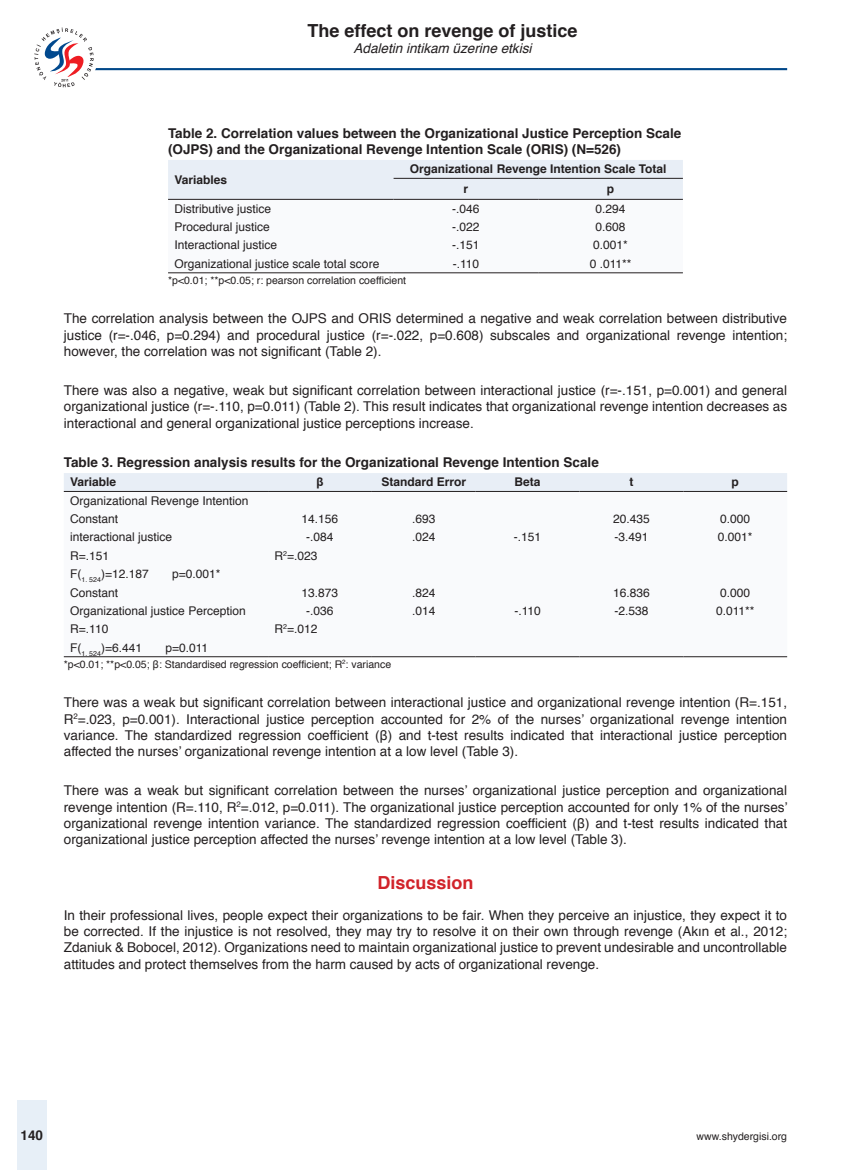
<style>
.page{position:relative;width:851px;height:1170px;background:#fff}
.page>*{position:absolute;margin:0;border:0;box-sizing:border-box;transform-origin:0 0}
.t1{font:700 18px "Helvetica";color:#231f20}
.Başlık_1{font:700 18px "Helvetica";color:#d1232a}
.Paragraf{font:13.5px/16.2px "Helvetica";color:#231f20;text-align:justify}
.Tablo_Başlık{font:700 13.5px/16.2px "Helvetica";color:#231f20}
.t2{font:italic 13.5px "Helvetica";color:#231f20}
.Tablo_Satır{font:12px "Helvetica";color:#231f20}
.Tablo_Bold_Satır{font:700 12px "Helvetica";color:#231f20}
.Tablo_dipnot{font:10.5px "Helvetica";color:#231f20}
</style>
<div class="page">
<hr style="left:64px;top:68px;width:723px;height:2px;background:#004789">
<div style="left:30px;top:24px;width:68px;height:66px;background:#fff;border-radius:50%"></div>
<svg style="left:34px;top:28px;width:60px;height:59px"></svg>
<div style="left:17px;top:1099px;width:30px;height:70px;background:#e7eff7"></div>
<div style="left:168px;top:160px;width:514px;height:39px;background:#e8eef6"></div>
<hr style="left:393px;top:178px;width:145px;height:1px;background:#231f20">
<hr style="left:538px;top:178px;width:144px;height:1px;background:#231f20">
<hr style="left:168px;top:199px;width:225px;height:1px;background:#231f20">
<hr style="left:393px;top:199px;width:145px;height:1px;background:#231f20">
<hr style="left:538px;top:199px;width:144px;height:1px;background:#231f20">
<hr style="left:168px;top:272px;width:225px;height:1px;background:#231f20">
<hr style="left:393px;top:272px;width:145px;height:1px;background:#231f20">
<hr style="left:538px;top:272px;width:144px;height:1px;background:#231f20">
<div style="left:64px;top:473px;width:723px;height:18px;background:#e8eef6"></div>
<hr style="left:64px;top:491px;width:204px;height:1px;background:#231f20">
<hr style="left:268px;top:491px;width:104px;height:1px;background:#231f20">
<hr style="left:372px;top:491px;width:103px;height:1px;background:#231f20">
<hr style="left:475px;top:491px;width:104px;height:1px;background:#231f20">
<hr style="left:579px;top:491px;width:104px;height:1px;background:#231f20">
<hr style="left:683px;top:491px;width:104px;height:1px;background:#231f20">
<hr style="left:64px;top:656px;width:204px;height:1px;background:#231f20">
<hr style="left:268px;top:656px;width:104px;height:1px;background:#231f20">
<hr style="left:372px;top:656px;width:103px;height:1px;background:#231f20">
<hr style="left:475px;top:656px;width:104px;height:1px;background:#231f20">
<hr style="left:579px;top:656px;width:104px;height:1px;background:#231f20">
<hr style="left:683px;top:656px;width:104px;height:1px;background:#231f20">
<h1 class="t1" style="left:307px;top:16px;width:272px">The effect on revenge of justice</h1>
<p class="t2" style="left:353px;top:38px;width:184px">Adaletinintikam üzerineetkisi</p>
<p class="Tablo_Başlık" style="left:168px;top:125px;width:514px">Table 2. Correlation values between the Organizational Justice Perception Scale (OJPS) and the Organizational Revenge Intention Scale (ORIS) (N=526)</p>
<p class="Tablo_Bold_Satır" style="left:174px;top:170px;width:54px">Variables</p>
<p class="Tablo_Bold_Satır" style="left:410px;top:159px;width:258px">Organizational Revenge Intention Scale Total</p>
<p class="Tablo_Bold_Satır" style="left:463px;top:179px;width:6px">r</p>
<p class="Tablo_Bold_Satır" style="left:606px;top:179px;width:9px">p</p>
<p class="Tablo_Satır" style="left:174px;top:199px;width:98px">Distributive justice</p>
<p class="Tablo_Satır" style="left:452px;top:199px;width:29px">-.046</p>
<p class="Tablo_Satır" style="left:595px;top:199px;width:32px">0.294</p>
<p class="Tablo_Satır" style="left:174px;top:217px;width:97px">Procedural justice</p>
<p class="Tablo_Satır" style="left:452px;top:217px;width:29px">-.022</p>
<p class="Tablo_Satır" style="left:595px;top:217px;width:32px">0.608</p>
<p class="Tablo_Satır" style="left:174px;top:236px;width:104px">Interactional justice</p>
<p class="Tablo_Satır" style="left:452px;top:236px;width:29px">-.151</p>
<p class="Tablo_Satır" style="left:593px;top:236px;width:36px">0.001*</p>
<p class="Tablo_Satır" style="left:174px;top:254px;width:206px">Organizational justice scale total score</p>
<p class="Tablo_Satır" style="left:452px;top:254px;width:28px">-.110</p>
<p class="Tablo_Satır" style="left:589px;top:254px;width:43px">0 .011**</p>
<p class="Tablo_dipnot" style="left:168px;top:272px;width:239px">*p&lt;0.01; **p&lt;0.05; r: pearson correlation coefficient</p>
<p class="Paragraf" style="left:64px;top:311px;width:724px">The correlation analysis between the OJPS and ORIS determined a negative and weak correlation between distributive justice (r=-.046, p=0.294) and procedural justice (r=-.022, p=0.608) subscales and organizational revenge intention; however, the correlation was not significant (Table 2).</p>
<p class="Paragraf" style="left:64px;top:383px;width:724px">There was also a negative, weak but significant correlation between interactional justice (r=-.151, p=0.001) and general organizational justice (r=-.110, p=0.011) (Table 2). This result indicates that organizational revenge intention decreases as interactional and general organizational justice perceptions increase.</p>
<p class="Tablo_Başlık" style="left:64px;top:454px;width:536px">Table 3. Regression analysis results for the Organizational Revenge Intention Scale</p>
<p class="Tablo_Bold_Satır" style="left:70px;top:472px;width:48px">Variable</p>
<p class="Tablo_Bold_Satır" style="left:316px;top:472px;width:9px">β</p>
<p class="Tablo_Bold_Satır" style="left:381px;top:472px;width:86px">Standard Error</p>
<p class="Tablo_Bold_Satır" style="left:514px;top:472px;width:28px">Beta</p>
<p class="Tablo_Bold_Satır" style="left:629px;top:472px;width:5px">t</p>
<p class="Tablo_Bold_Satır" style="left:731px;top:472px;width:9px">p</p>
<p class="Tablo_Satır" style="left:70px;top:491px;width:180px">Organizational Revenge Intention</p>
<p class="Tablo_Satır" style="left:70px;top:509px;width:50px">Constant</p>
<p class="Tablo_Satır" style="left:301px;top:509px;width:38px">14.156</p>
<p class="Tablo_Satır" style="left:412px;top:509px;width:25px">.693</p>
<p class="Tablo_Satır" style="left:613px;top:509px;width:38px">20.435</p>
<p class="Tablo_Satır" style="left:720px;top:509px;width:32px">0.000</p>
<p class="Tablo_Satır" style="left:70px;top:528px;width:104px">interactional justice</p>
<p class="Tablo_Satır" style="left:306px;top:528px;width:29px">-.084</p>
<p class="Tablo_Satır" style="left:412px;top:528px;width:25px">.024</p>
<p class="Tablo_Satır" style="left:514px;top:528px;width:29px">-.151</p>
<p class="Tablo_Satır" style="left:614px;top:528px;width:36px">-3.491</p>
<p class="Tablo_Satır" style="left:717px;top:528px;width:36px">0.001*</p>
<p class="Tablo_Satır" style="left:70px;top:546px;width:41px">R=.151</p>
<p class="Tablo_Satır" style="left:274px;top:546px;width:44px">R<sup>2</sup>=.023</p>
<p class="Tablo_Satır" style="left:70px;top:564px;width:80px">F(<sub>1.</sub> <sub>524</sub>)=12.187</p>
<p class="Tablo_Satır" style="left:172px;top:564px;width:50px">p=0.001*</p>
<p class="Tablo_Satır" style="left:70px;top:583px;width:50px">Constant</p>
<p class="Tablo_Satır" style="left:301px;top:583px;width:38px">13.873</p>
<p class="Tablo_Satır" style="left:412px;top:583px;width:25px">.824</p>
<p class="Tablo_Satır" style="left:613px;top:583px;width:38px">16.836</p>
<p class="Tablo_Satır" style="left:720px;top:583px;width:32px">0.000</p>
<p class="Tablo_Satır" style="left:70px;top:601px;width:177px">Organizational justice Perception</p>
<p class="Tablo_Satır" style="left:306px;top:601px;width:29px">-.036</p>
<p class="Tablo_Satır" style="left:412px;top:601px;width:25px">.014</p>
<p class="Tablo_Satır" style="left:514px;top:601px;width:28px">-.110</p>
<p class="Tablo_Satır" style="left:614px;top:601px;width:36px">-2.538</p>
<p class="Tablo_Satır" style="left:715px;top:601px;width:40px">0.011**</p>
<p class="Tablo_Satır" style="left:70px;top:619px;width:40px">R=.110</p>
<p class="Tablo_Satır" style="left:274px;top:619px;width:44px">R<sup>2</sup>=.012</p>
<p class="Tablo_Satır" style="left:70px;top:638px;width:73px">F(<sub>1.</sub> <sub>524</sub>)=6.441</p>
<p class="Tablo_Satır" style="left:165px;top:638px;width:44px">p=0.011</p>
<p class="Tablo_dipnot" style="left:64px;top:656px;width:329px">*p&lt;0.01; **p&lt;0.05; β: Standardised regression coefficient; R<sup>2</sup>: variance</p>
<p class="Paragraf" style="left:64px;top:695px;width:724px">There was a weak but significant correlation between interactional justice and organizational revenge intention (R=.151, R<sup>2</sup>=.023, p=0.001). Interactional justice perception accounted for 2% of the nurses’ organizational revenge intention variance. The standardized regression coefficient (β) and t-test results indicated that interactional justice perception affected the nurses’ organizational revenge intention at a low level (Table 3).</p>
<p class="Paragraf" style="left:64px;top:782px;width:725px">There was a weak but significant correlation between the nurses’ organizational justice perception and organizational revenge intention (R=.110, R<sup>2</sup>=.012, p=0.011). The organizational justice perception accounted for only 1% of the nurses’ organizational revenge intention variance. The standardized regression coefficient (β) and t-test results indicated that organizational justice perception affected the nurses’ revenge intention at a low level (Table 3).</p>
<p class="Başlık_1" style="left:377px;top:867px;width:98px">Discussion</p>
<p class="Paragraf" style="left:64px;top:907px;width:724px">In their professional lives, people expect their organizations to be fair. When they perceive an injustice, they expect it to be corrected. If the injustice is not resolved, they may try to resolve it on their own through revenge (Akın et al., 2012; Zdaniuk &amp; Bobocel, 2012). Organizations need to maintain organizational justice to prevent undesirable and uncontrollable attitudes and protect themselves from the harm caused by acts of organizational revenge.</p>
<p class="Tablo_Başlık" style="left:21px;top:1127px;width:24px">140</p>
<p class="Tablo_dipnot" style="left:696px;top:1128px;width:92px">www.shydergisi.org</p>
</div>
